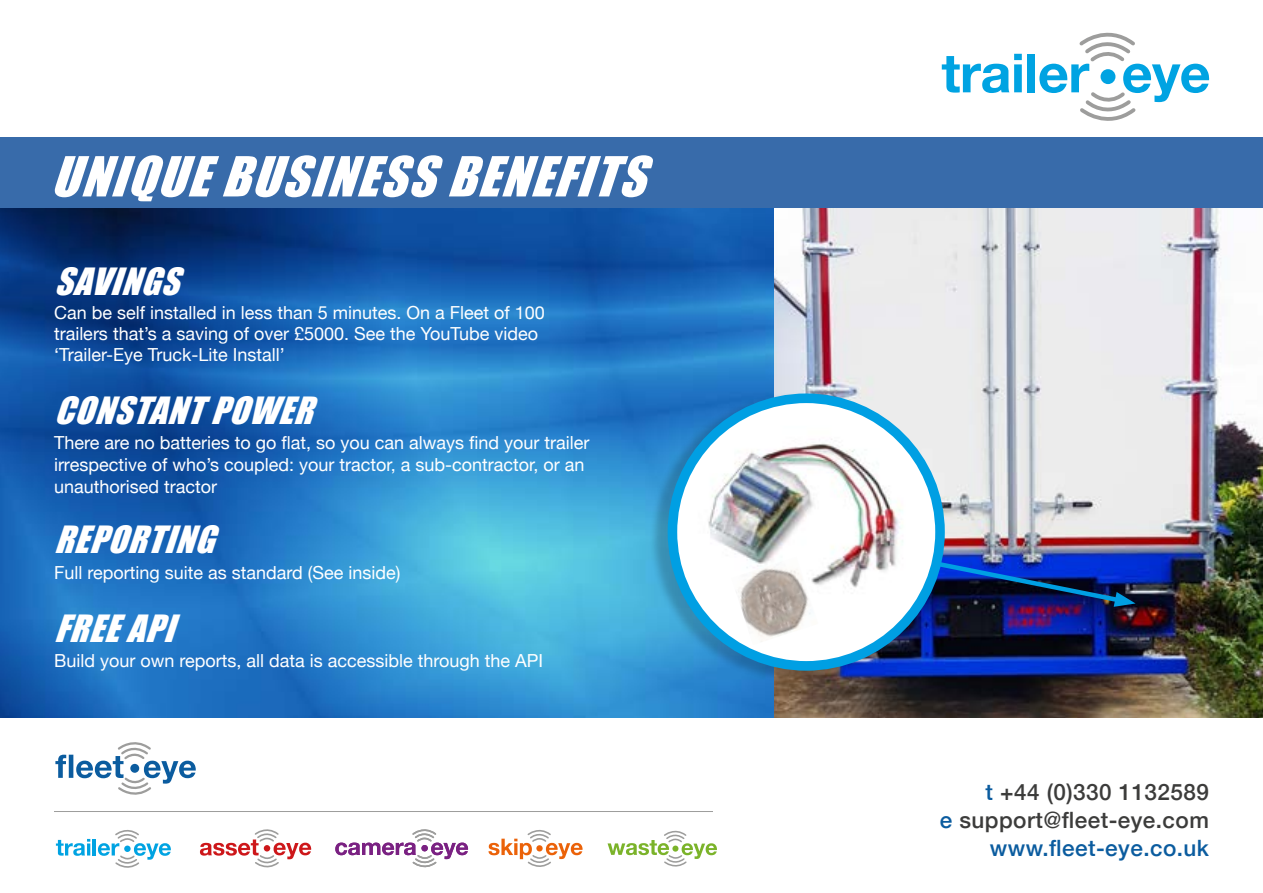
<style>
.page{position:relative;width:1263px;height:893px;background:#fff}
.page>*{position:absolute;margin:0;border:0;box-sizing:border-box;transform-origin:0 0}
.t1{font:italic 51px "Impact";color:#fff}
.t2{font:italic 34.5px "Impact";color:#fff}
.t3{font:500 22.5px/28.2px "Helvetica Neue";letter-spacing:.02em;color:#3c3c3b;text-align:right}
.t4{font:18px/20.7px "Helvetica Neue";color:#fff}
.s1{color:#0b5c9f}
</style>
<div class="page">
<img style="left:774px;top:208px;width:489px;height:509px">
<img style="left:0;top:208px;width:774px;height:509px">
<svg style="left:55px;top:742px;width:141px;height:53px"></svg>
<svg style="left:200px;top:829px;width:111px;height:39px"></svg>
<svg style="left:488px;top:830px;width:95px;height:37px"></svg>
<svg style="left:607px;top:830px;width:110px;height:37px"></svg>
<svg style="left:56px;top:839px;width:34px;height:17px"></svg>
<hr style="left:93px;top:839px;width:3px;height:16px;background:#00a3e2">
<svg style="left:98px;top:830px;width:73px;height:38px"></svg>
<svg style="left:335px;top:829px;width:133px;height:38px"></svg>
<svg style="left:942px;top:54px;width:80px;height:39px"></svg>
<div style="left:1027px;top:54px;width:8px;height:38px;background:#00a3e2"></div>
<svg style="left:1039px;top:33px;width:170px;height:88px"></svg>
<div style="left:0;top:137px;width:1263px;height:71px;background:#386baa"></div>
<div style="left:650px;top:392px;width:291px;height:291px;background:#000;opacity:.19"></div>
<svg style="left:672px;top:398px;width:268px;height:268px"></svg>
<img style="left:687px;top:426px;width:241px;height:179px">
<div style="left:668px;top:393px;width:277px;height:278px;border:10px solid #009fe3;border-radius:50%"></div>
<img style="left:731px;top:557px;width:87px;height:88px">
<img style="left:931px;top:558px;width:204px;height:49px">
<hr style="left:54px;top:811px;width:659px;height:1px;background:#9d9d9c">
<h1 class="t1" style="left:50px;top:137px;width:620px">UNIQUEBUSINESSBENEFITS</h1>
<h2 class="t2" style="left:54px;top:254px;width:143px">SAVINGS</h2>
<p class="t4" style="left:54px;top:304px;width:492px">Can be self installed in less than 5 minutes. On a Fleet of 100 trailers that’s a saving of over £5000. See the YouTube video ‘Trailer-Eye Truck-Lite Install’</p>
<h2 class="t2" style="left:54px;top:383px;width:276px">CONSTANTPOWER</h2>
<p class="t4" style="left:54px;top:433px;width:537px;line-height:21.6px">There are no batteries to go flat, so you can always find your trailer irrespective of who’s coupled: your tractor, a sub-contractor, or an unauthorised tractor</p>
<h2 class="t2" style="left:54px;top:513px;width:178px">REPORTING</h2>
<p class="t4" style="left:54px;top:563px;width:348px">Full reporting suite as standard (See inside)</p>
<h2 class="t2" style="left:54px;top:601px;width:137px">FREEAPI</h2>
<p class="t4" style="left:54px;top:652px;width:491px">Build your own reports, all data is accessible through the API</p>
<p class="t3" style="left:940px;top:776px;width:271px"><span class="s1">t</span> +44 (0)330 1132589<br><span class="s1">e</span> support@fleet-eye.com <span class="s1">www.fleet-eye.co.uk</span></p>
</div>
